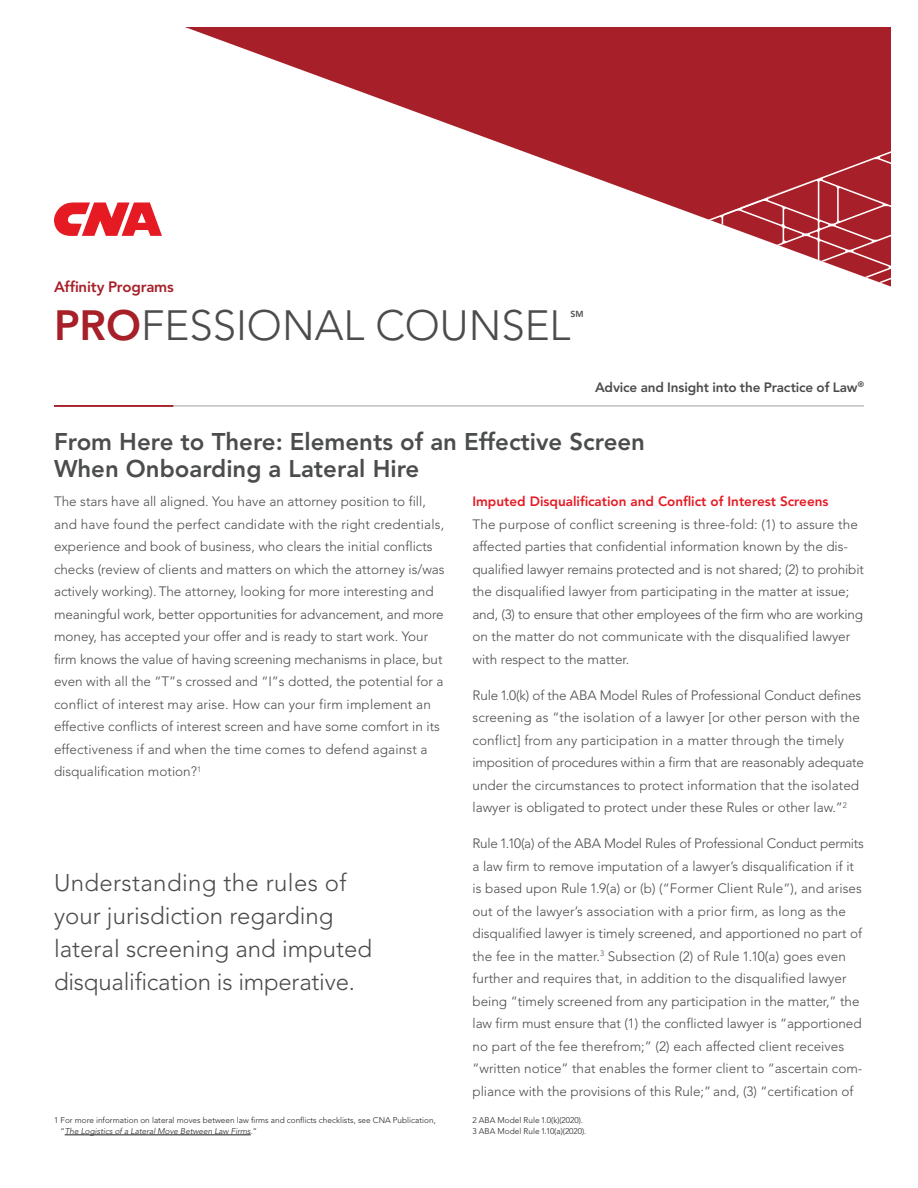
<style>
.page{position:relative;width:918px;height:1188px;background:#fff}
.page>*{position:absolute;margin:0;border:0;box-sizing:border-box;transform-origin:0 0}
.t1{font:300 42px "Avenir LT Std";color:#4b4c4d}
.t2{font:300 24px/33px "Avenir LT Std";color:#4b4c4d}
.t3{font:800 24px/27px "Avenir LT Std";color:#4b4c4d}
.t4{font:800 15px "Avenir LT Std";letter-spacing:-.015em;color:#a72029}
.t5{font:300 13.5px/22.5px "Avenir LT Std";color:#4b4c4d}
.t6{font:800 13.5px "Avenir LT Std";color:#e51a23}
.t7{font:800 13.5px "Avenir LT Std";letter-spacing:-.01em;color:#4b4c4d}
.t8{font:800 8.7px "Avenir LT Std";color:#4b4c4d}
.t9{font:300 8.25px/10.5px "Avenir LT Std";color:#231f20}
.s1{font-weight:800;color:#a72029}
.s2{font-style:italic}
</style>
<div class="page">
<hr style="left:54px;top:406px;width:810px;height:1px;background:#a0a1a5">
<hr style="left:54px;top:405px;width:119px;height:2px;background:#a72029">
<svg style="left:54px;top:202px;width:108px;height:34px"></svg>
<svg style="left:185px;top:27px;width:706px;height:96px;fill:#a72029"></svg>
<svg style="left:446px;top:93px;width:445px;height:194px"></svg>
<hr style="left:65px;top:1135px;width:186px;height:1px;background:#231f20">
<p class="t4" style="left:54px;top:278px;width:121px">Affinity Programs</p>
<h1 class="t1" style="left:54px;top:300px;width:518px"><span class="s1">PRO</span>FESSIONAL COUNSEL</h1>
<p class="t8" style="left:571px;top:308px;width:15px">SM</p>
<p class="t7" style="left:595px;top:379px;width:270px">Advice and Insight into the Practice of Law<sup>®</sup></p>
<h2 class="t3" style="left:54px;top:428px;width:593px">From Here to There: Elements of an Effective Screen<br>When Onboarding a Lateral Hire</h2>
<p class="t5" style="left:54px;top:491px;width:392px">The stars have all aligned. You have an attorney position to fill, and have found the perfect candidate with the right credentials, experience and book of business, who clears the initial conflicts checks (review of clients and matters on which the attorney is/was actively working). The attorney, looking for more interesting and meaningful work, better opportunities for advancement, and more money, has accepted your offer and is ready to start work. Your firm knows the value of having screening mechanisms in place, but even with all the “T”s crossed and “I”s dotted, the potential for a conflict of interest may arise. How can your firm implement an effective conflicts of interest screen and have some comfort in its effectiveness if and when the time comes to defend against a disqualification motion?<sup>1</sup></p>
<p class="t6" style="left:472px;top:494px;width:358px">Imputed Disqualification and Conflict of Interest Screens</p>
<p class="t5" style="left:472px;top:513px;width:393px">The purpose of conflict screening is three-fold: (1) to assure the affected parties that confidential information known by the dis&shy;qualified lawyer remains protected and is not shared; (2) to prohibit the disqualified lawyer from participating in the matter at issue; and, (3) to ensure that other employees of the firm who are working on the matter do not communicate with the disqualified lawyer with respect to the matter.</p>
<p class="t5" style="left:472px;top:684px;width:393px">Rule 1.0(k) of the ABA Model Rules of Professional Conduct defines screening as “the isolation of a lawyer [or other person with the conflict] from any participation in a matter through the timely imposition of procedures within a firm that are reasonably adequate under the circumstances to protect information that the isolated lawyer is obligated to protect under these Rules or other law.”<sup>2</sup></p>
<p class="t5" style="left:472px;top:833px;width:393px">Rule 1.10(a) of the ABA Model Rules of Professional Conduct permits a law firm to remove imputation of a lawyer’s disqualification if it is based upon Rule 1.9(a) or (b) (“Former Client Rule”), and arises out of the lawyer’s association with a prior firm, as long as the disqualified lawyer is timely screened, and apportioned no part of the fee in the matter.<sup>3</sup> Subsection (2) of Rule 1.10(a) goes even further and requires that, in addition to the disqualified lawyer being “timely screened from any participation in the matter,” the law firm must ensure that (1) the conflicted lawyer is “apportioned no part of the fee therefrom;” (2) each affected client receives “written notice” that enables the former client to “ascertain com&shy;pliance with the provisions of this Rule;” and, (3) “certification of</p>
<p class="t9" style="left:472px;top:1115px;width:115px">2 ABA Model Rule 1.0(k)(2020).<br>3 ABA Model Rule 1.10(a)(2020).</p>
<h2 class="t2" style="left:54px;top:867px;width:320px">Understanding the rules of your jurisdiction regarding lateral screening and imputed disqualification is imperative.</h2>
<p class="t9" style="left:60px;top:1115px;width:377px;text-indent:-6px">1 For more information on lateral moves between law firms and conflicts checklists, see CNA Publication, “<span class="s2">The Logistics of a Lateral Move Between Law Firms</span>.”</p>
</div>
